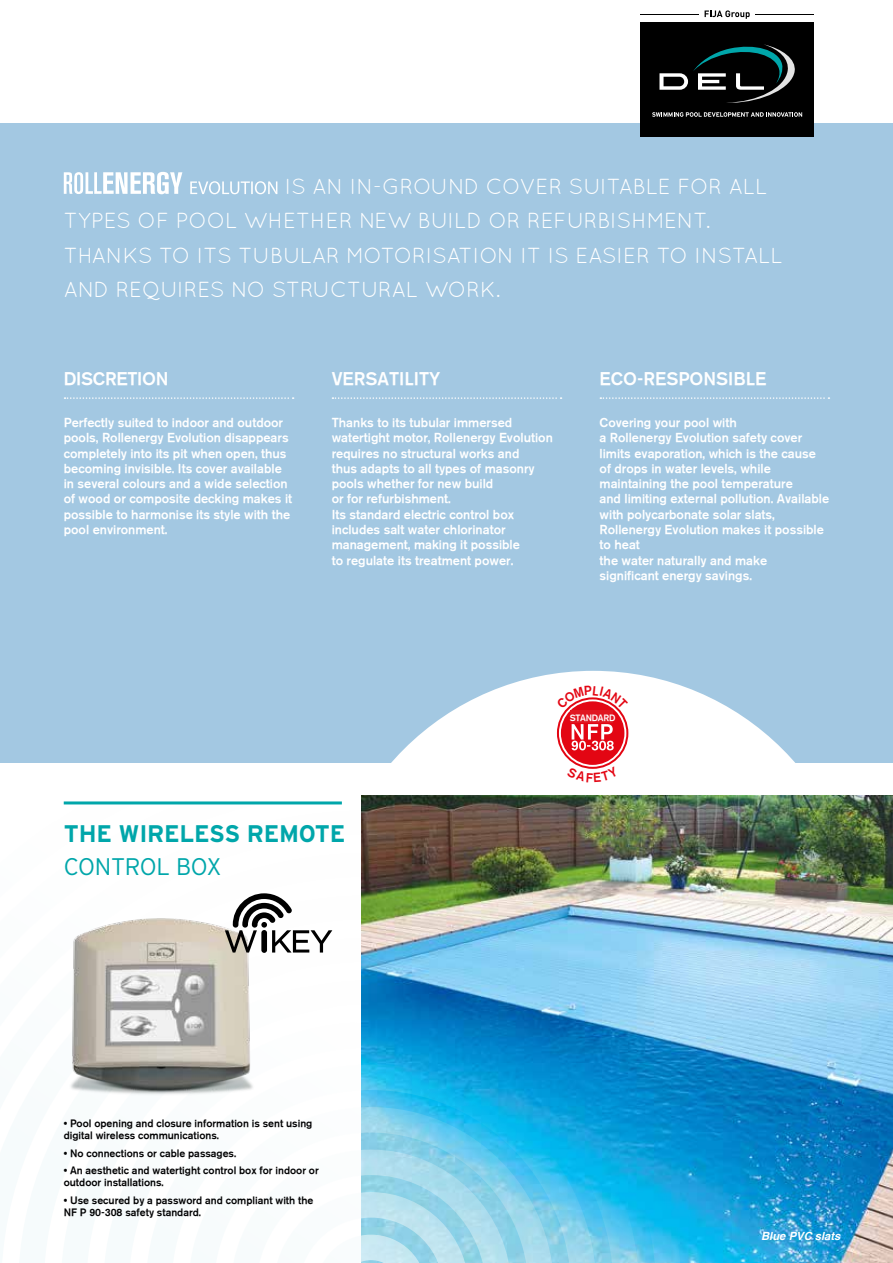
<style>
.page{position:relative;width:893px;height:1263px;background:#fff}
.page>*{position:absolute;margin:0;border:0;box-sizing:border-box;transform-origin:0 0}
.t1{font:700 24px "Interstate";letter-spacing:-.01em;color:#00a6aa}
.t2{font:300 24px "Interstate";letter-spacing:-.015em;color:#00a6aa}
.t3{font:21.75px/34.5px "Quicksand";color:#fff}
.t4{font:18px "Akzidenz Grotesk BE Md";color:#fff}
.t5{font:12.75px/15.3px "Akzidenz Grotesk BE Md";color:#fff}
.t6{font:italic 700 11.25px "Helvetica";color:#fff}
.t7{font:10.5px/12px "Akzidenz Grotesk BE Md";color:#020203}
.t8{font:9px "Akzidenz Grotesk BE Md";letter-spacing:-.03em;color:#fff}
</style>
<div class="page">
<div style="left:0;top:123px;width:893px;height:640px;background:#a3c8e2"></div>
<div style="left:325px;top:671px;width:536px;height:535px;background:#fff;border-radius:50%"></div>
<svg style="left:65px;top:397px;width:229px;height:2px"></svg>
<svg style="left:332px;top:397px;width:230px;height:2px"></svg>
<svg style="left:600px;top:397px;width:229px;height:2px"></svg>
<img style="left:362px;top:796px;width:531px;height:467px">
<svg style="left:64px;top:172px;width:118px;height:22px"></svg>
<svg style="left:190px;top:181px;width:87px;height:13px"></svg>
<img style="left:63px;top:801px;width:683px;height:462px">
<hr style="left:640px;top:14px;width:59px;height:1px;background:#000">
<hr style="left:755px;top:14px;width:59px;height:1px;background:#000">
<svg style="left:705px;top:10px;width:45px;height:9px"></svg>
<div style="left:640px;top:23px;width:174px;height:114px;background:#000"></div>
<svg style="left:659px;top:44px;width:136px;height:59px"></svg>
<svg style="left:652px;top:112px;width:150px;height:5px"></svg>
<img style="left:63px;top:892px;width:200px;height:225px">
<svg style="left:225px;top:893px;width:107px;height:59px"></svg>
<hr style="left:64px;top:801px;width:278px;height:3px;background:#00a6aa">
<div style="left:561px;top:701px;width:63px;height:64px;background:#e30613;border-radius:50%"></div>
<svg style="left:581px;top:767px;width:23px;height:2px"></svg>
<svg style="left:557px;top:697px;width:71px;height:53px"></svg>
<h2 class="t3" style="left:64px;top:169px;width:720px;text-indent:221px">IS AN IN-GROUND COVER SUITABLE FOR ALL TYPES OF POOL WHETHER NEW BUILD OR REFURBISHMENT.<br>THANKS TO ITS TUBULAR MOTORISATION IT IS EASIER TO INSTALL AND REQUIRES NO STRUCTURAL WORK.</h2>
<h3 class="t4" style="left:64px;top:368px;width:106px">DISCRETION</h3>
<p class="t5" style="left:64px;top:415px;width:230px">Perfectly suited to indoor and outdoor pools, Rollenergy Evolution disappears completely into its pit when open, thus becoming invisible. Its cover available in several colours and a wide selection of wood or composite decking makes it possible to harmonise its style with the pool environment.</p>
<h3 class="t4" style="left:332px;top:368px;width:110px">VERSATILITY</h3>
<p class="t5" style="left:332px;top:415px;width:223px">Thanks to its tubular immersed watertight motor, Rollenergy Evolution requires no structural works and<br>thus adapts to all types of masonry pools whether for new build<br>or for refurbishment.<br>Its standard electric control box includes salt water chlorinator management, making it possible<br>to regulate its treatment power.</p>
<h3 class="t4" style="left:600px;top:368px;width:168px">ECO-RESPONSIBLE</h3>
<p class="t5" style="left:600px;top:415px;width:231px">Covering your pool with<br>a Rollenergy Evolution safety cover limits evaporation, which is the cause of drops in water levels, while maintaining the pool temperature<br>and limiting external pollution. Available with polycarbonate solar slats,<br>Rollenergy Evolution makes it possible to heat<br>the water naturally and make significant energy savings.</p>
<h1 class="t1" style="left:64px;top:820px;width:283px">THE WIRELESS REMOTE</h1>
<h1 class="t2" style="left:64px;top:852px;width:159px">CONTROL BOX</h1>
<p class="t8" style="left:570px;top:713px;width:47px">STANDARD</p>
<p class="t7" style="left:64px;top:1117px;width:250px">• Pool opening and closure information is sent using digital wireless communications.</p>
<p class="t7" style="left:64px;top:1147px;width:174px">• No connections or cable passages.</p>
<p class="t7" style="left:64px;top:1164px;width:257px">• An aesthetic and watertight control box for indoor or outdoor installations.</p>
<p class="t7" style="left:64px;top:1194px;width:251px">• Use secured by a password and compliant with the<br>NF P 90-308 safety standard.</p>
<p class="t6" style="left:761px;top:1226px;width:81px">Blue PVC slats</p>
</div>
